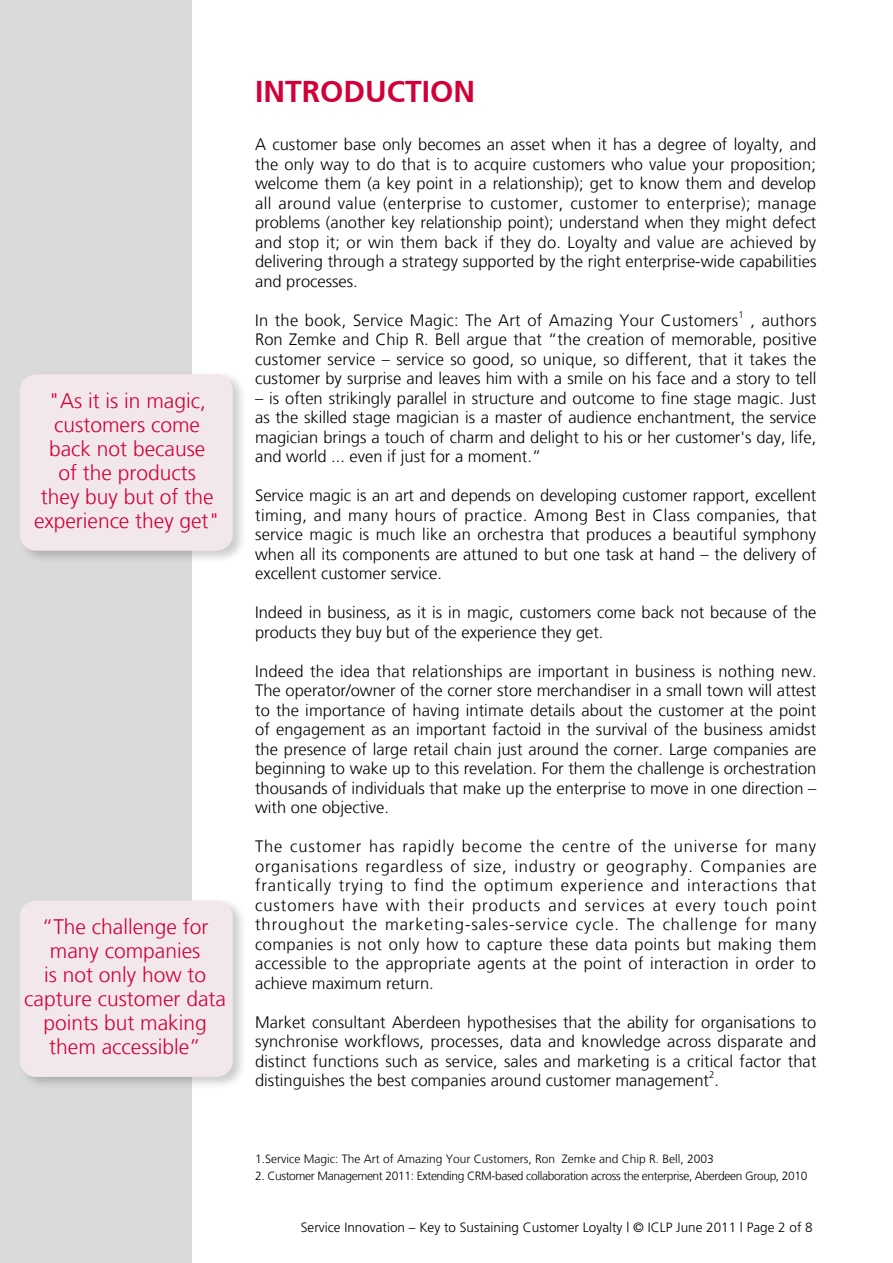
<style>
.page{position:relative;width:893px;height:1263px;background:#fff}
.page>*{position:absolute;margin:0;border:0;box-sizing:border-box;transform-origin:0 0}
.t1{font:700 30px "Frutiger CE";color:#d10038}
.t2{font:300 21px/24px "Frutiger LT";color:#d10038;text-align:center}
.t3{font:300 16.5px/19.5px "Frutiger LT";color:#000;text-align:justify}
.t4{font:300 13.5px "Frutiger";color:#000}
.t5{font:300 12px "Frutiger LT";letter-spacing:-.03em;color:#000}
.t6{font:300 12px "Frutiger LT";color:#000}
.t7{font:300 9.6px "Frutiger LT";color:#000}
</style>
<div class="page">
<div style="left:0;top:0;width:191px;height:1263px;background:#dadada"></div>
<div style="left:18px;top:370px;width:229px;height:193px;background:#000;opacity:.2"></div>
<div style="left:20px;top:374px;width:213px;height:177px;background:#f2e8eb;border-radius:17px"></div>
<div style="left:18px;top:897px;width:229px;height:192px;background:#000;opacity:.2"></div>
<div style="left:20px;top:900px;width:213px;height:177px;background:#f2e8eb;border-radius:17px"></div>
<p class="t2" style="left:34px;top:389px;width:188px">"As it is in magic, customers come back not because<br>of the products<br>they buy but of the experience they get"</p>
<p class="t2" style="left:24px;top:914px;width:203px">“The challenge for many companies<br>is not only how to capture customer data points but making them accessible”</p>
<h1 class="t1" style="left:255px;top:74px;width:222px">INTRODUCTION</h1>
<p class="t3" style="left:255px;top:135px;width:563px">A customer base only becomes an asset when it has a degree of loyalty, and the only way to do that is to acquire customers who value your proposition; welcome them (a key point in a relationship); get to know them and develop all around value (enterprise to customer, customer to enterprise); manage problems (another key relationship point); understand when they might defect and stop it; or win them back if they do. Loyalty and value are achieved by delivering through a strategy supported by the right enterprise-wide capabilities and processes.</p>
<p class="t3" style="left:255px;top:310px;width:485px">In the book, Service Magic: The Art of Amazing Your Customers</p>
<p class="t7" style="left:739px;top:309px;width:7px">1</p>
<p class="t3" style="left:255px;top:310px;width:563px;text-indent:495px">, authors Ron Zemke and Chip R. Bell argue that “the creation of memorable, positive customer service – service so good, so unique, so different, that it takes the customer by surprise and leaves him with a smile on his face and a story to tell</p>
<p class="t3" style="left:255px;top:388px;width:563px">– is often strikingly parallel in structure and outcome to fine stage magic. Just as the skilled stage magician is a master of audience enchantment, the service magician brings a touch of charm and delight to his or her customer's day, life, and world ... even if just for a moment.”</p>
<p class="t3" style="left:255px;top:486px;width:563px">Service magic is an art and depends on developing customer rapport, excellent timing, and many hours of practice. Among Best in Class companies, that service magic is much like an orchestra that produces a beautiful symphony when all its components are attuned to but one task at hand – the delivery of excellent customer service.</p>
<p class="t3" style="left:255px;top:603px;width:563px">Indeed in business, as it is in magic, customers come back not because of the products they buy but of the experience they get.</p>
<p class="t3" style="left:255px;top:661px;width:563px">Indeed the idea that relationships are important in business is nothing new.<br>The operator/owner of the corner store merchandiser in a small town will attest to the importance of having intimate details about the customer at the point of engagement as an important factoid in the survival of the business amidst the presence of large retail chain just around the corner. Large companies are beginning to wake up to this revelation. For them the challenge is orchestration thousands of individuals that make up the enterprise to move in one direction – with one objective.</p>
<p class="t3" style="left:255px;top:837px;width:563px">The customer has rapidly become the centre of the universe for many organisations regardless of size, industry or geography. Companies are frantically trying to find the optimum experience and interactions that customers have with their products and services at every touch point throughout the marketing-sales-service cycle. The challenge for many companies is not only how to capture these data points but making them accessible to the appropriate agents at the point of interaction in order to achieve maximum return.</p>
<p class="t3" style="left:255px;top:1012px;width:563px">Market consultant Aberdeen hypothesises that the ability for organisations to synchronise workflows, processes, data and knowledge across disparate and distinct functions such as service, sales and marketing is a critical factor that distinguishes the best companies around customer management .</p>
<p class="t7" style="left:709px;top:1069px;width:7px">2</p>
<p class="t6" style="left:255px;top:1152px;width:460px">1.Service Magic: The Art of Amazing Your Customers, Ron Zemke and Chip R. Bell, 2003</p>
<p class="t5" style="left:255px;top:1169px;width:554px">2. Customer Management 2011: Extending CRM-based collaboration across the enterprise, Aberdeen Group, 2010</p>
<p class="t4" style="left:301px;top:1219px;width:513px">Service Innovation – Key to Sustaining Customer Loyalty | © ICLP June 2011 | Page 2 of 8</p>
</div>
